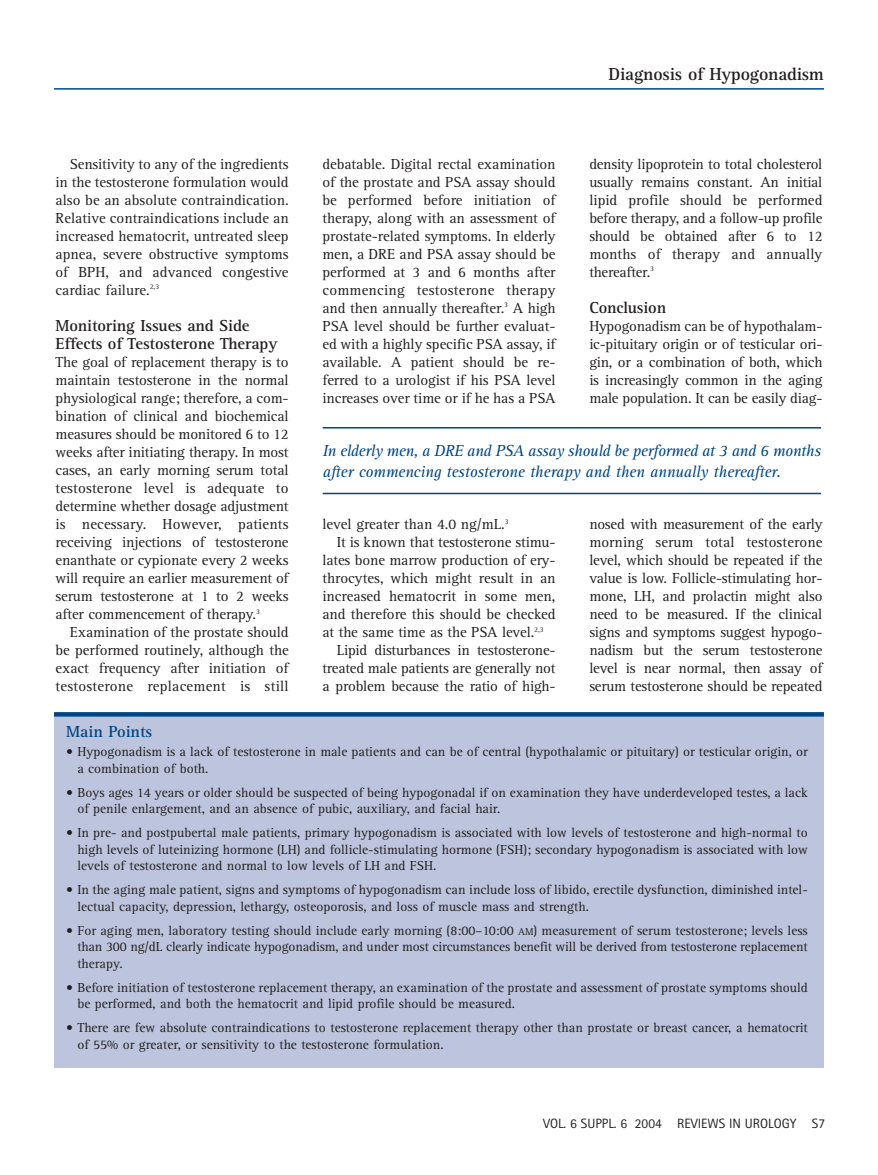
<style>
.page{position:relative;width:878px;height:1175px;background:#fff}
.page>*{position:absolute;margin:0;border:0;box-sizing:border-box;transform-origin:0 0}
.t1{font:700 18px "Rotis Serif";letter-spacing:-.01em;color:#231f20}
.t2{font:italic 16.5px/21px "Rotis Serif";letter-spacing:-.01em;color:#004685}
.t3{font:700 16.5px/18px "Rotis Serif";letter-spacing:-.01em;color:#231f20}
.t4{font:700 16.5px "Rotis Serif";color:#004685}
.t5{font:15px/18px "Rotis Serif";letter-spacing:-.01em;color:#231f20;text-align:justify}
.t6{font:13.5px/16.5px "Rotis Serif";color:#231f20}
.t7{font:13.5px "Rotis Sans Serif";color:#231f20}
.s1{font-size:10.2px}
</style>
<div class="page">
<div style="left:54px;top:713px;width:770px;height:355px;background:#bcc5dd"></div>
<svg style="left:54px;top:712px;width:770px;height:4px;background:#064a88"></svg>
<hr style="left:54px;top:88px;width:770px;height:2px;background:#004685">
<hr style="left:323px;top:427px;width:498px;height:1px;background:#004685">
<hr style="left:323px;top:493px;width:498px;height:1px;background:#004685">
<p class="t5" style="left:56px;top:156px;width:235px;text-indent:14px">Sensitivity to any of the ingredients in the testosterone formulation would also be an absolute contraindication.<br>Relative contraindications include an increased hematocrit, untreated sleep apnea, severe obstructive symptoms of BPH, and advanced congestive cardiac failure.<sup>2,3</sup></p>
<p class="t3" style="left:56px;top:318px;width:223px">Monitoring Issues and Side<br>Effects of Testosterone Therapy</p>
<p class="t5" style="left:56px;top:354px;width:235px">The goal of replacement therapy is to maintain testosterone in the normal physiological range; therefore, a com&shy;bination of clinical and biochemical measures should be monitored 6 to 12 weeks after initiating therapy. In most cases, an early morning serum total testosterone level is adequate to determine whether dosage adjustment is necessary. However, patients receiving injections of testosterone enanthate or cypionate every 2 weeks will require an earlier measurement of serum testosterone at 1 to 2 weeks after commencement of therapy.<sup>3</sup></p>
<p class="t5" style="left:56px;top:624px;width:235px;text-indent:14px">Examination of the prostate should be performed routinely, although the exact frequency after initiation of testosterone replacement is still</p>
<p class="t5" style="left:322px;top:156px;width:235px">debatable. Digital rectal examination of the prostate and PSA assay should be performed before initiation of therapy, along with an assessment of prostate-related symptoms. In elderly men, a DRE and PSA assay should be performed at 3 and 6 months after commencing testosterone therapy and then annually thereafter.<sup>3</sup> A high PSA level should be further evaluat&shy;ed with a highly specific PSA assay, if available. A patient should be re&shy;ferred to a urologist if his PSA level increases over time or if he has a PSA</p>
<p class="t1" style="left:608px;top:68px;width:217px">Diagnosis of Hypogonadism</p>
<p class="t5" style="left:589px;top:156px;width:235px">density lipoprotein to total cholesterol usually remains constant. An initial lipid profile should be performed before therapy, and a follow-up profile should be obtained after 6 to 12 months of therapy and annually thereafter.<sup>3</sup></p>
<p class="t3" style="left:589px;top:300px;width:78px">Conclusion</p>
<p class="t5" style="left:589px;top:318px;width:235px">Hypogonadism can be of hypothalam&shy;ic-pituitary origin or of testicular ori&shy;gin, or a combination of both, which is increasingly common in the aging male population. It can be easily diag-</p>
<p class="t2" style="left:323px;top:441px;width:500px">In elderly men, a DRE and PSA assay should be performed at 3 and 6 months after commencing testosterone therapy and then annually thereafter.</p>
<p class="t5" style="left:322px;top:516px;width:188px">level greater than 4.0 ng/mL.<sup>3</sup></p>
<p class="t5" style="left:337px;top:534px;width:220px">It is known that testosterone stimu-</p>
<p class="t5" style="left:322px;top:552px;width:235px">lates bone marrow production of ery-</p>
<p class="t5" style="left:322px;top:570px;width:235px">throcytes, which might result in an</p>
<p class="t5" style="left:322px;top:588px;width:235px">increased hematocrit in some men,</p>
<p class="t5" style="left:322px;top:606px;width:235px">and therefore this should be checked</p>
<p class="t5" style="left:322px;top:624px;width:223px">at the same time as the PSA level.<sup>2,3</sup></p>
<p class="t5" style="left:337px;top:642px;width:220px">Lipid disturbances in testosterone-</p>
<p class="t5" style="left:322px;top:660px;width:235px">treated male patients are generally not</p>
<p class="t5" style="left:322px;top:678px;width:235px">a problem because the ratio of high-</p>
<p class="t5" style="left:589px;top:516px;width:235px">nosed with measurement of the early morning serum total testosterone level, which should be repeated if the value is low. Follicle-stimulating hor&shy;mone, LH, and prolactin might also need to be measured. If the clinical signs and symptoms suggest hypogo&shy;nadism but the serum testosterone level is near normal, then assay of serum testosterone should be repeated</p>
<p class="t4" style="left:66px;top:725px;width:88px">Main Points</p>
<p class="t6" style="left:77px;top:744px;width:732px;text-indent:-11px">• Hypogonadism is a lack of testosterone in male patients and can be of central (hypothalamic or pituitary) or testicular origin, or a combination of both.</p>
<p class="t6" style="left:77px;top:785px;width:732px;text-indent:-11px">• Boys ages 14 years or older should be suspected of being hypogonadal if on examination they have underdeveloped testes, a lack of penile enlargement, and an absence of pubic, auxiliary, and facial hair.</p>
<p class="t6" style="left:77px;top:825px;width:732px;text-align:justify;text-indent:-11px">• In pre- and postpubertal male patients, primary hypogonadism is associated with low levels of testosterone and high-normal to high levels of luteinizing hormone (LH) and follicle-stimulating hormone (FSH); secondary hypogonadism is associated with low levels of testosterone and normal to low levels of LH and FSH.</p>
<p class="t6" style="left:77px;top:882px;width:732px;text-indent:-11px">• In the aging male patient, signs and symptoms of hypogonadism can include loss of libido, erectile dysfunction, diminished intel&shy;lectual capacity, depression, lethargy, osteoporosis, and loss of muscle mass and strength.</p>
<p class="t6" style="left:77px;top:923px;width:732px;text-align:justify;text-indent:-11px">• For aging men, laboratory testing should include early morning (8:00–10:00 <span class="s1">AM</span>) measurement of serum testosterone; levels less than 300 ng/dL clearly indicate hypogonadism, and under most circumstances benefit will be derived from testosterone replacement therapy.</p>
<p class="t6" style="left:77px;top:980px;width:732px;text-indent:-11px">• Before initiation of testosterone replacement therapy, an examination of the prostate and assessment of prostate symptoms should be performed, and both the hematocrit and lipid profile should be measured.</p>
<p class="t6" style="left:77px;top:1021px;width:732px;text-indent:-11px">• There are few absolute contraindications to testosterone replacement therapy other than prostate or breast cancer, a hematocrit of 55% or greater, or sensitivity to the testosterone formulation.</p>
<p class="t7" style="left:543px;top:1118px;width:283px">VOL. 6 SUPPL. 6 2004 REVIEWS IN UROLOGY S7</p>
</div>
